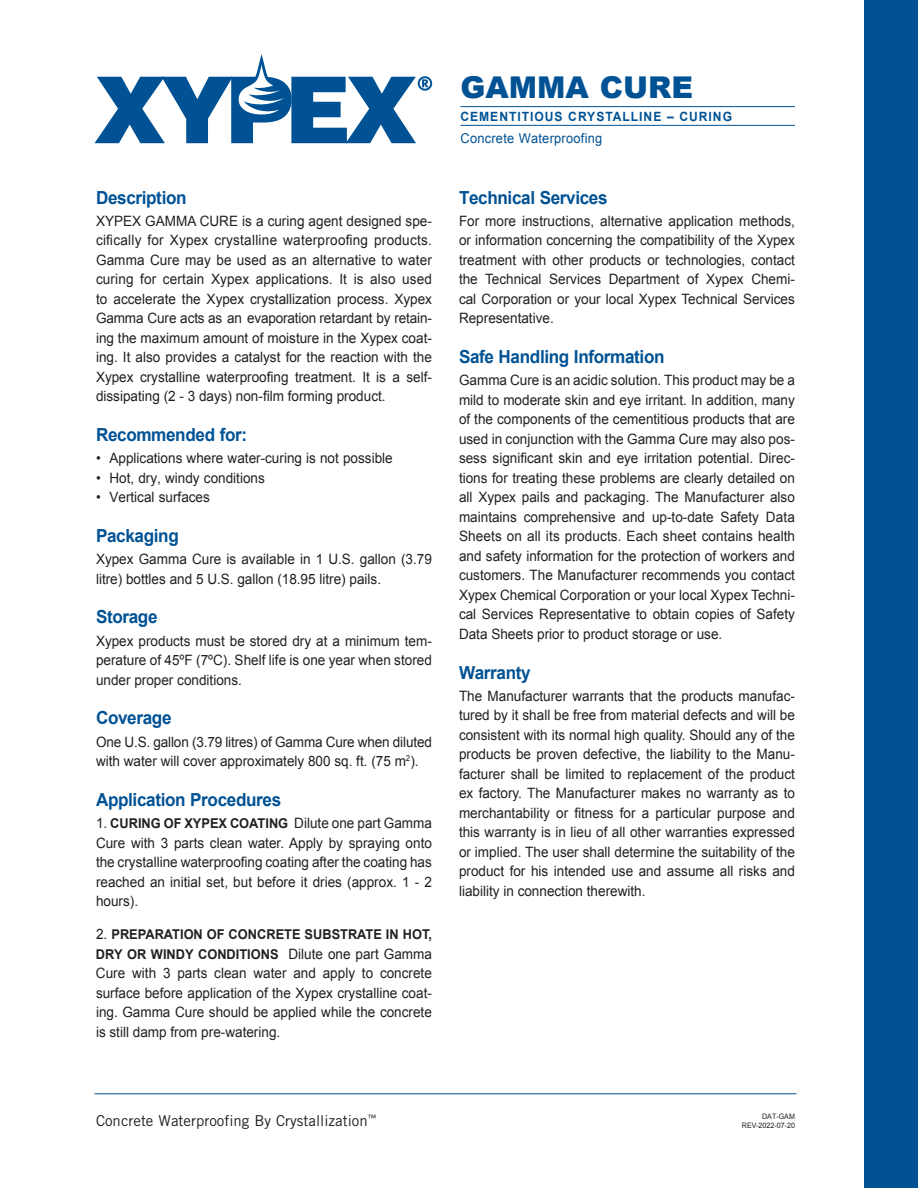
<style>
.page{position:relative;width:918px;height:1188px;background:#fff}
.page>*{position:absolute;margin:0;border:0;box-sizing:border-box;transform-origin:0 0}
.t1{font:900 30px "Arial";color:#005294}
.t2{font:700 18px "Arial";letter-spacing:-.02em;color:#005294;scale:.95 1}
.t3{font:15px "Trade Gothic";color:#231f20}
.t4{font:14.25px/19.5px "Arial";color:#231f20;text-align:justify;scale:.95 1}
.t5{font:700 13.5px/19.5px "Arial";color:#231f20;scale:.95 1}
.t6{font:13.5px "Arial";letter-spacing:.02em;color:#005294;scale:.95 1}
.t7{font:700 12.75px "Arial";letter-spacing:.08em;color:#005294;scale:.95 1}
.t8{font:7.5px/9px "Arial";color:#231f20;text-align:right;scale:.95 1}
.s1{font-weight:700;font-size:13.5px}
.s2{font-weight:400;font-size:14.25px}
</style>
<div class="page">
<div style="left:864px;top:0;width:54px;height:1188px;background:#005294"></div>
<hr style="left:460px;top:106px;width:335px;height:1px;background:#005294">
<hr style="left:460px;top:125px;width:335px;height:1px;background:#005294">
<hr style="left:94px;top:1093px;width:702px;height:1px;background:#005294">
<svg style="left:95px;top:54px;width:337px;height:89px"></svg>
<p class="t2" style="left:96px;top:185px;width:97px">Description</p>
<p class="t4" style="left:96px;top:211px;width:355px">XYPEX GAMMA CURE is a curing agent designed spe&shy;cifically for Xypex crystalline waterproofing products.<br>Gamma Cure may be used as an alternative to water curing for certain Xypex applications. It is also used to accelerate the Xypex crystallization process. Xypex Gamma Cure acts as an evaporation retardant by retain&shy;ing the maximum amount of moisture in the Xypex coat&shy;ing. It also provides a catalyst for the reaction with the Xypex crystalline waterproofing treatment. It is a self&shy;dissipating (2 - 3 days) non-film forming product.</p>
<p class="t2" style="left:96px;top:423px;width:161px">Recommended for:</p>
<p class="t4" style="left:96px;top:449px;width:314px">• Applications where water-curing is not possible</p>
<p class="t4" style="left:96px;top:468px;width:179px">• Hot, dry, windy conditions</p>
<p class="t4" style="left:96px;top:488px;width:121px">• Vertical surfaces</p>
<p class="t2" style="left:96px;top:524px;width:89px">Packaging</p>
<p class="t4" style="left:96px;top:550px;width:355px">Xypex Gamma Cure is available in 1 U.S. gallon (3.79 litre) bottles and 5 U.S. gallon (18.95 litre) pails.</p>
<p class="t2" style="left:96px;top:605px;width:66px">Storage</p>
<p class="t4" style="left:96px;top:631px;width:355px">Xypex products must be stored dry at a minimum tem&shy;perature of 45ºF (7ºC). Shelf life is one year when stored under proper conditions.</p>
<p class="t2" style="left:96px;top:706px;width:81px">Coverage</p>
<p class="t4" style="left:96px;top:732px;width:355px">One U.S. gallon (3.79 litres) of Gamma Cure when diluted with water will cover approximately 800 sq. ft. (75 m<sup>2</sup>).</p>
<p class="t2" style="left:96px;top:788px;width:196px">Application Procedures</p>
<p class="t4" style="left:96px;top:813px;width:355px">1. <span class="s1">CURING OF XYPEX COATING</span> Dilute one part Gamma Cure with 3 parts clean water. Apply by spraying onto the crystalline waterproofing coating after the coating has reached an initial set, but before it dries (approx. 1 - 2 hours).</p>
<p class="t5" style="left:96px;top:925px;width:355px"><span class="s2">2.</span> PREPARATION OF CONCRETE SUBSTRATE IN HOT,<br>DRY OR WINDY CONDITIONS <span class="s2">Dilute one part Gamma</span></p>
<p class="t4" style="left:96px;top:963px;width:355px">Cure with 3 parts clean water and apply to concrete surface before application of the Xypex crystalline coat&shy;ing. Gamma Cure should be applied while the concrete is still damp from pre-watering.</p>
<h1 class="t1" style="left:460px;top:66px;width:234px">GAMMA CURE</h1>
<p class="t7" style="left:460px;top:108px;width:287px">CEMENTITIOUS CRYSTALLINE – CURING</p>
<p class="t6" style="left:460px;top:130px;width:151px">Concrete Waterproofing</p>
<p class="t2" style="left:459px;top:185px;width:158px">Technical Services</p>
<p class="t4" style="left:459px;top:211px;width:355px">For more instructions, alternative application methods, or information concerning the compatibility of the Xypex treatment with other products or technologies, contact the Technical Services Department of Xypex Chemi&shy;cal Corporation or your local Xypex Technical Services Representative.</p>
<p class="t2" style="left:459px;top:345px;width:218px">Safe Handling Information</p>
<p class="t4" style="left:459px;top:371px;width:355px">Gamma Cure is an acidic solution. This product may be a mild to moderate skin and eye irritant. In addition, many of the components of the cementitious products that are used in conjunction with the Gamma Cure may also pos&shy;sess significant skin and eye irritation potential. Direc&shy;tions for treating these problems are clearly detailed on all Xypex pails and packaging. The Manufacturer also maintains comprehensive and up-to-date Safety Data Sheets on all its products. Each sheet contains health and safety information for the protection of workers and customers. The Manufacturer recommends you contact Xypex Chemical Corporation or your local Xypex Techni&shy;cal Services Representative to obtain copies of Safety Data Sheets prior to product storage or use.</p>
<p class="t2" style="left:459px;top:660px;width:77px">Warranty</p>
<p class="t4" style="left:459px;top:686px;width:355px">The Manufacturer warrants that the products manufac&shy;tured by it shall be free from material defects and will be consistent with its normal high quality. Should any of the products be proven defective, the liability to the Manu&shy;facturer shall be limited to replacement of the product ex factory. The Manufacturer makes no warranty as to merchantability or fitness for a particular purpose and this warranty is in lieu of all other warranties expressed or implied. The user shall determine the suitability of the product for his intended use and assume all risks and liability in connection therewith.</p>
<p class="t3" style="left:96px;top:1111px;width:282px">Concrete Waterproofing By Crystallization<sup>™</sup></p>
<p class="t8" style="left:742px;top:1112px;width:57px">DAT-GAM<br>REV-2022-07-20</p>
</div>
